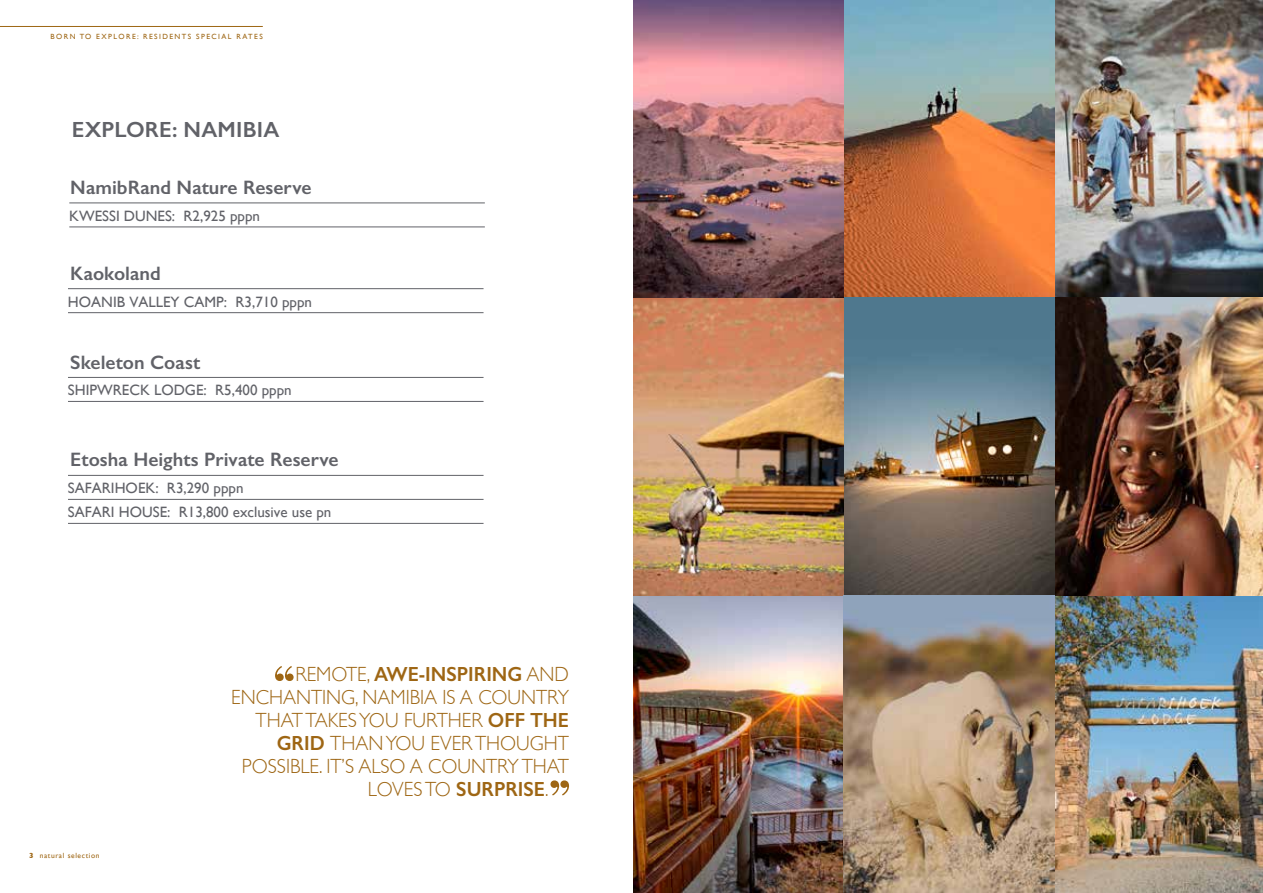
<style>
.page{position:relative;width:1263px;height:893px;background:#fff}
.page>*{position:absolute;margin:0;border:0;box-sizing:border-box;transform-origin:0 0}
.t1{font:600 22.05px "Gill Sans";letter-spacing:.005em;color:#616268}
.t2{font:300 20.55px "Gill Sans";color:#9e6614;scale:.95 1}
.t3{font:600 20.55px "Gill Sans";color:#9e6614;scale:.95 1}
.t4{font:600 19.5px "Gill Sans";letter-spacing:.005em;color:#616268}
.t5{font:15px/24px "Gill Sans";color:#616268}
.t6{font:7.5px "Gill Sans";letter-spacing:.19em;color:#9e6614}
.t7{font:7.5px "Gill Sans";letter-spacing:.08em;color:#9e6614}
.s1{font-weight:700}
.s2{font-weight:300}
.s3{font-weight:600}
</style>
<div class="page">
<hr style="left:0;top:26px;width:263px;height:1px;background:#9e6614">
<img style="left:633px;top:0;width:630px;height:893px">
<hr style="left:69px;top:203px;width:416px;height:1px;background:#616268">
<hr style="left:69px;top:227px;width:416px;height:1px;background:#616268">
<hr style="left:68px;top:288px;width:415px;height:1px;background:#616268">
<hr style="left:68px;top:312px;width:415px;height:1px;background:#616268">
<hr style="left:68px;top:377px;width:415px;height:1px;background:#616268">
<hr style="left:68px;top:401px;width:415px;height:1px;background:#616268">
<svg style="left:275px;top:666px;width:19px;height:15px"></svg>
<svg style="left:550px;top:780px;width:19px;height:15px"></svg>
<hr style="left:68px;top:475px;width:415px;height:1px;background:#616268">
<hr style="left:68px;top:499px;width:415px;height:1px;background:#616268">
<hr style="left:68px;top:523px;width:415px;height:1px;background:#616268">
<p class="t6" style="left:51px;top:33px;width:214px">BORN TO EXPLORE: RESIDENTS SPECIAL RATES</p>
<h1 class="t1" style="left:72px;top:116px;width:209px">EXPLORE: NAMIBIA</h1>
<h3 class="t4" style="left:70px;top:176px;width:243px">NamibRand Nature Reserve</h3>
<p class="t5" style="left:69px;top:204px;width:192px">KWESSI DUNES: R2,925 pppn</p>
<h3 class="t4" style="left:70px;top:261px;width:92px">Kaokoland</h3>
<p class="t5" style="left:68px;top:289px;width:245px">HOANIB VALLEY CAMP: R3,710 pppn</p>
<h3 class="t4" style="left:70px;top:351px;width:131px">Skeleton Coast</h3>
<p class="t5" style="left:68px;top:378px;width:225px">SHIPWRECK LODGE: R5,400 pppn</p>
<h3 class="t4" style="left:70px;top:448px;width:270px">Etosha Heights Private Reserve</h3>
<p class="t5" style="left:68px;top:476px;width:265px">SAFARIHOEK: R3,290 pppn<br>SAFARI HOUSE: R13,800 exclusive use pn</p>
<p class="t7" style="left:29px;top:851px;width:72px"><span class="s1">3</span> natural selection</p>
<h2 class="t3" style="left:296px;top:662px;width:289px"><span class="s2">REMOTE,</span> AWE-INSPIRING <span class="s2">AND</span></h2>
<h2 class="t2" style="left:231px;top:681px;width:357px">ENCHANTING, NAMIBIA IS A COUNTRY</h2>
<h2 class="t2" style="left:256px;top:704px;width:331px">THAT TAKES YOU FURTHER <span class="s3">OFF THE</span></h2>
<h2 class="t2" style="left:277px;top:727px;width:309px"><span class="s3">GRID</span> THAN YOU EVER THOUGHT</h2>
<h2 class="t2" style="left:242px;top:750px;width:346px">POSSIBLE. IT’S ALSO A COUNTRY THAT</h2>
<h2 class="t2" style="left:368px;top:773px;width:192px">LOVES TO <span class="s3">SURPRISE</span>.</h2>
</div>
